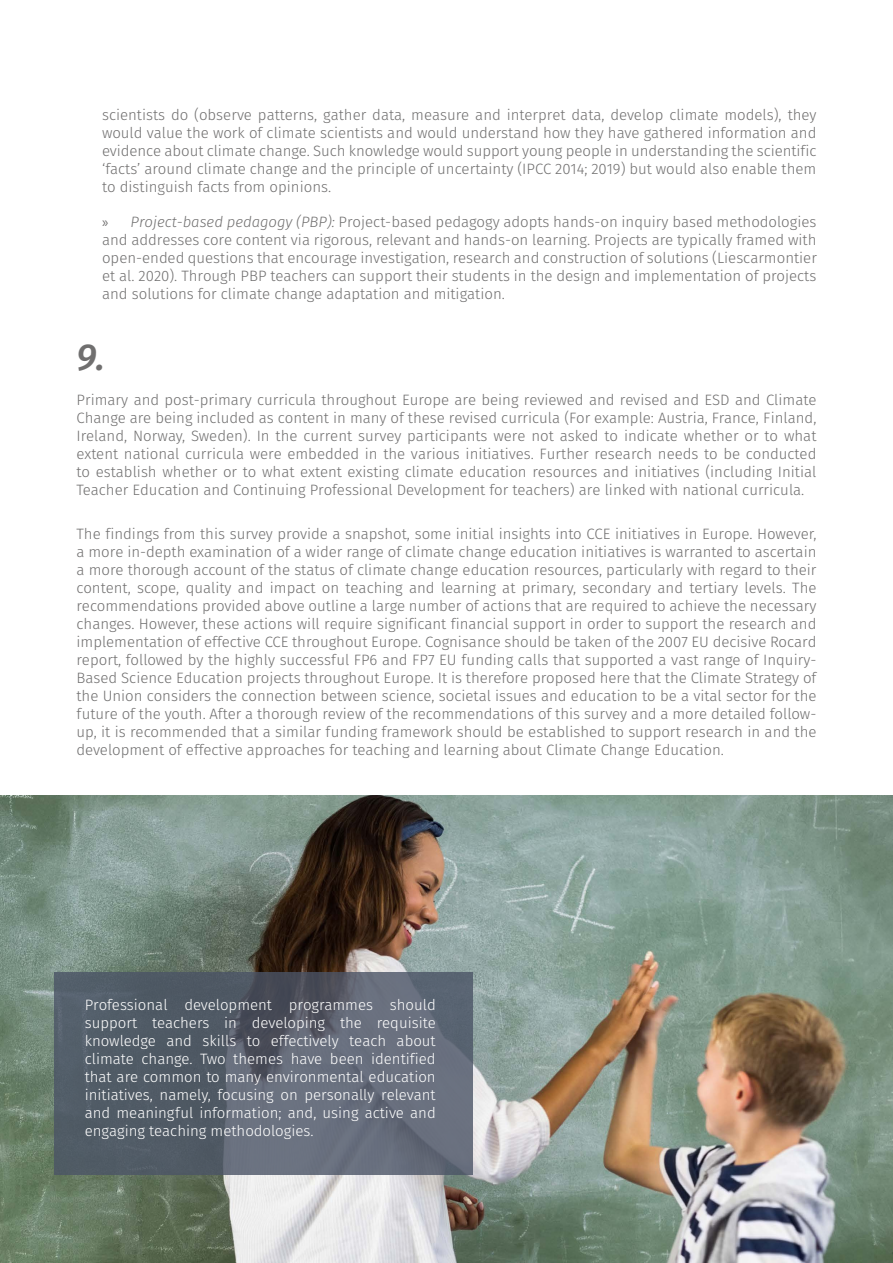
<style>
.page{position:relative;width:893px;height:1263px;background:#fff}
.page>*{position:absolute;margin:0;border:0;box-sizing:border-box;transform-origin:0 0}
.t1{font:italic 500 37.5px "Fira Sans";color:#706f6f}
.t2{font:300 15px/18px "Fira Sans";color:#706f6f;text-align:justify}
.t3{font:300 15px/18px "Fira Sans";color:#fff;text-align:justify}
.s1{font-family:"Myriad Pro";font-weight:400}
.s2{font-style:italic}
</style>
<div class="page">
<img style="left:0;top:795px;width:893px;height:468px">
<svg style="left:54px;top:972px;width:418px;height:203px"></svg>
<p class="t2" style="left:102px;top:105px;width:716px">scientists do (observe patterns, gather data, measure and interpret data, develop climate models), they would value the work of climate scientists and would understand how they have gathered information and evidence about climate change. Such knowledge would support young people in understanding the scientific ‘facts’ around climate change and the principle of uncertainty (IPCC 2014; 2019) but would also enable them to distinguish facts from opinions.</p>
<p class="t2" style="left:102px;top:212px;width:716px"><span class="s1">»</span> <span class="s2">Project-based pedagogy (PBP):</span> Project-based pedagogy adopts hands-on inquiry based methodologies and addresses core content via rigorous, relevant and hands-on learning. Projects are typically framed with open-ended questions that encourage investigation, research and construction of solutions (Liescarmontier et al. 2020). Through PBP teachers can support their students in the design and implementation of projects and solutions for climate change adaptation and mitigation.</p>
<h1 class="t1" style="left:77px;top:330px;width:30px">9.</h1>
<p class="t2" style="left:77px;top:390px;width:741px">Primary and post-primary curricula throughout Europe are being reviewed and revised and ESD and Climate Change are being included as content in many of these revised curricula (For example: Austria, France, Finland, Ireland, Norway, Sweden). In the current survey participants were not asked to indicate whether or to what extent national curricula were embedded in the various initiatives. Further research needs to be conducted to establish whether or to what extent existing climate education resources and initiatives (including Initial Teacher Education and Continuing Professional Development for teachers) are linked with national curricula.</p>
<p class="t2" style="left:77px;top:525px;width:741px">The findings from this survey provide a snapshot, some initial insights into CCE initiatives in Europe. However, a more in-depth examination of a wider range of climate change education initiatives is warranted to ascertain a more thorough account of the status of climate change education resources, particularly with regard to their content, scope, quality and impact on teaching and learning at primary, secondary and tertiary levels. The recommendations provided above outline a large number of actions that are required to achieve the necessary changes. However, these actions will require significant financial support in order to support the research and implementation of effective CCE throughout Europe. Cognisance should be taken of the 2007 EU decisive Rocard report, followed by the highly successful FP6 and FP7 EU funding calls that supported a vast range of Inquiry-Based Science Education projects throughout Europe. It is therefore proposed here that the Climate Strategy of the Union considers the connection between science, societal issues and education to be a vital sector for the future of the youth. After a thorough review of the recommendations of this survey and a more detailed follow&shy;up, it is recommended that a similar funding framework should be established to support research in and the development of effective approaches for teaching and learning about Climate Change Education.</p>
<p class="t3" style="left:85px;top:996px;width:353px">Professional development programmes should support teachers in developing the requisite knowledge and skills to effectively teach about climate change. Two themes have been identified that are common to many environmental education initiatives, namely, focusing on personally relevant and meaningful information; and, using active and engaging teaching methodologies.</p>
</div>
